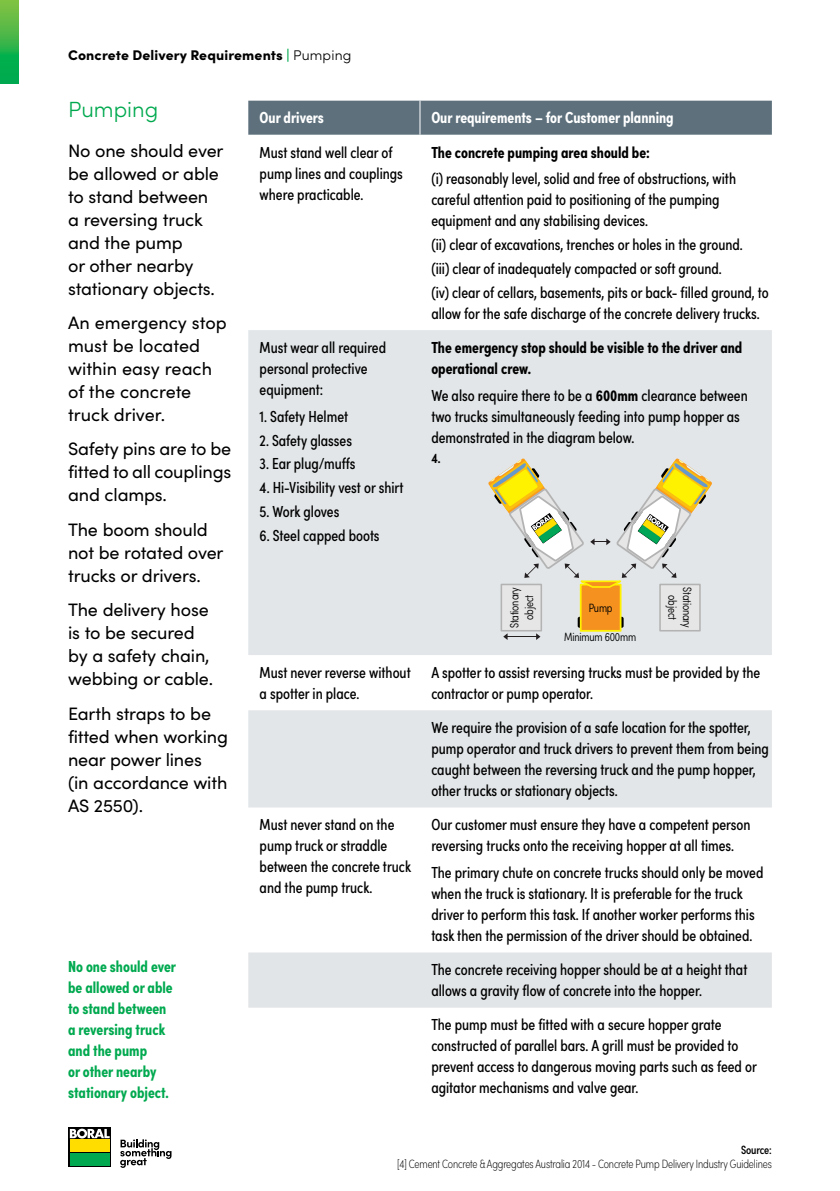
<style>
.page{position:relative;width:840px;height:1191px;background:#fff}
.page>*{position:absolute;margin:0;border:0;box-sizing:border-box;transform-origin:0 0}
.t1{font:300 22px "Sofia Pro";color:#00a94f}
.t2{font:18px/23px "Sofia Pro";letter-spacing:-.01em;color:#000}
.t3{font:16px/21px "Sofia Pro Condensed";color:#000}
.t4{font:700 16px/21px "Sofia Pro Condensed";color:#00a94f}
.t5{font:700 16px/21px "Sofia Pro Condensed";color:#000}
.t6{font:700 16px "Sofia Pro Condensed";color:#fff}
.t7{font:900 14px "Sofia Pro";letter-spacing:.01em;color:#000}
.t8{font:600 14px "Sofia Pro Condensed";color:#000}
.t9{font:200 12px "Sofia Pro Condensed";letter-spacing:-.01em;color:#000}
.t10{font:300 12px/14.8px "Sofia Pro Condensed";letter-spacing:-.015em;color:#000;text-align:center}
.t11{font:500 12px "Sofia Pro Condensed";letter-spacing:-.01em;color:#000}
.s1{color:#00a94f}
.s2{font-weight:300}
.s3{font-weight:700}
</style>
<div class="page">
<svg style="left:0;top:0;width:18px;height:84px;background:#36b549"></svg>
<svg style="left:68px;top:1127px;width:43px;height:39px"></svg>
<div style="left:70px;top:1139px;width:40px;height:13px;background:#fd0"></div>
<div style="left:70px;top:1152px;width:40px;height:13px;background:#00a94f"></div>
<svg style="left:70px;top:1128px;width:40px;height:10px"></svg>
<svg style="left:120px;top:1139px;width:51px;height:28px"></svg>
<div style="left:248px;top:101px;width:523px;height:34px;background:#5d707c"></div>
<svg style="left:248px;top:330px;width:523px;height:477px;background:#e5e9ea"></svg>
<div style="left:248px;top:952px;width:523px;height:55px;background:#e2e5e7"></div>
<hr style="left:419px;top:101px;width:1px;height:34px;background:#fff">
<div style="left:615px;top:617px;width:8px;height:11px;background:#847d00;border-radius:2px"></div>
<div style="left:577px;top:617px;width:8px;height:11px;background:#000;border-radius:2px"></div>
<div style="left:580px;top:584px;width:40px;height:47px;background:#f5911f"></div>
<div style="left:579px;top:583px;width:42px;height:48px;border:2px solid #fff200"></div>
<div style="left:659px;top:584px;width:40px;height:47px;background:#e6e6e6"></div>
<div style="left:659px;top:583px;width:41px;height:48px;border:2px solid #b3b3b3"></div>
<div style="left:501px;top:584px;width:40px;height:47px;background:#e6e6e6"></div>
<div style="left:500px;top:583px;width:41px;height:48px;border:2px solid #b3b3b3"></div>
<hr style="left:506px;top:636px;width:32px;height:1px;background:#241f21">
<svg style="left:503px;top:633px;width:4px;height:7px"></svg>
<svg style="left:536px;top:633px;width:4px;height:7px"></svg>
<svg style="left:488px;top:458px;width:223px;height:131px;background:#dcddc7"></svg>
<p class="t7" style="left:68px;top:44px;width:285px">Concrete Delivery Requirements <span class="s1">|</span> <span class="s2">Pumping</span></p>
<h1 class="t1" style="left:68px;top:93px;width:92px">Pumping</h1>
<p class="t2" style="left:68px;top:138px;width:157px">No one should ever be allowed or able to stand between a reversing truck and the pump<br>or other nearby stationary objects.</p>
<p class="t2" style="left:68px;top:310px;width:160px">An emergency stop must be located within easy reach of the concrete truck driver.</p>
<p class="t2" style="left:68px;top:436px;width:165px;text-align:justify">Safety pins are to be fitted to all couplings and clamps.</p>
<p class="t2" style="left:68px;top:517px;width:157px">The boom should not be rotated over trucks or drivers.</p>
<p class="t2" style="left:68px;top:597px;width:146px">The delivery hose is to be secured by a safety chain, webbing or cable.</p>
<p class="t2" style="left:68px;top:700px;width:161px">Earth straps to be fitted when working near power lines<br>(in accordance with<br>AS 2550).</p>
<p class="t6" style="left:259px;top:106px;width:66px">Our drivers</p>
<p class="t6" style="left:431px;top:106px;width:244px">Our requirements – for Customer planning</p>
<p class="t3" style="left:259px;top:141px;width:145px">Must stand well clear of pump lines and couplings where practicable.</p>
<p class="t5" style="left:431px;top:140px;width:220px">The concrete pumping area should be:</p>
<p class="t3" style="left:431px;top:167px;width:306px">(i) reasonably level, solid and free of obstructions, with careful attention paid to positioning of the pumping equipment and any stabilising devices.</p>
<p class="t3" style="left:431px;top:232px;width:339px;line-height:23.8px">(ii) clear of excavations, trenches or holes in the ground.<br>(iii) clear of inadequately compacted or soft ground.<br>(iv) clear of cellars, basements, pits or back- filled ground, to</p>
<p class="t3" style="left:431px;top:302px;width:329px">allow for the safe discharge of the concrete delivery trucks.</p>
<p class="t3" style="left:259px;top:336px;width:128px">Must wear all required personal protective equipment:</p>
<p class="t3" style="left:259px;top:405px;width:90px">1. Safety Helmet</p>
<p class="t3" style="left:259px;top:428px;width:94px">2. Safety glasses</p>
<p class="t3" style="left:259px;top:452px;width:97px">3. Ear plug/muffs</p>
<p class="t3" style="left:259px;top:476px;width:145px">4. Hi-Visibility vest or shirt</p>
<p class="t3" style="left:259px;top:500px;width:81px">5. Work gloves</p>
<p class="t3" style="left:259px;top:524px;width:121px">6. Steel capped boots</p>
<p class="t5" style="left:431px;top:336px;width:312px">The emergency stop should be visible to the driver and operational crew.</p>
<p class="t3" style="left:431px;top:384px;width:318px">We also require there to be a <span class="s3">600mm</span> clearance between two trucks simultaneously feeding into pump hopper as demonstrated in the diagram below.</p>
<p class="t8" style="left:431px;top:448px;width:11px">4.</p>
<p class="t10" style="left:506px;top:628px;width:42px;rotate:-90deg">Stationary object</p>
<p class="t10" style="left:695px;top:587px;width:42px;rotate:90deg">Stationary object</p>
<p class="t10" style="left:588px;top:600px;width:25px">Pump</p>
<p class="t10" style="left:564px;top:628px;width:73px">Minimum 600mm</p>
<p class="t3" style="left:259px;top:661px;width:152px">Must never reverse without a spotter in place.</p>
<p class="t3" style="left:431px;top:661px;width:330px">A spotter to assist reversing trucks must be provided by the contractor or pump operator.</p>
<p class="t3" style="left:431px;top:716px;width:339px">We require the provision of a safe location for the spotter, pump operator and truck drivers to prevent them from being caught between the reversing truck and the pump hopper, other trucks or stationary objects.</p>
<p class="t3" style="left:259px;top:813px;width:153px">Must never stand on the pump truck or straddle between the concrete truck and the pump truck.</p>
<p class="t3" style="left:431px;top:813px;width:320px">Our customer must ensure they have a competent person reversing trucks onto the receiving hopper at all times.</p>
<p class="t3" style="left:431px;top:861px;width:333px">The primary chute on concrete trucks should only be moved when the truck is stationary. It is preferable for the truck driver to perform this task. If another worker performs this task then the permission of the driver should be obtained.</p>
<p class="t3" style="left:431px;top:958px;width:317px">The concrete receiving hopper should be at a height that allows a gravity flow of concrete into the hopper.</p>
<p class="t3" style="left:431px;top:1013px;width:327px">The pump must be fitted with a secure hopper grate constructed of parallel bars. A grill must be provided to prevent access to dangerous moving parts such as feed or agitator mechanisms and valve gear.</p>
<p class="t4" style="left:68px;top:954px;width:109px">No one should ever be allowed or able to stand between a reversing truck and the pump<br>or other nearby stationary object.</p>
<p class="t11" style="left:740px;top:1140px;width:32px">Source:</p>
<p class="t9" style="left:397px;top:1155px;width:376px">[4] Cement Concrete &amp; Aggregates Australia 2014 - Concrete Pump Delivery Industry Guidelines</p>
</div>
